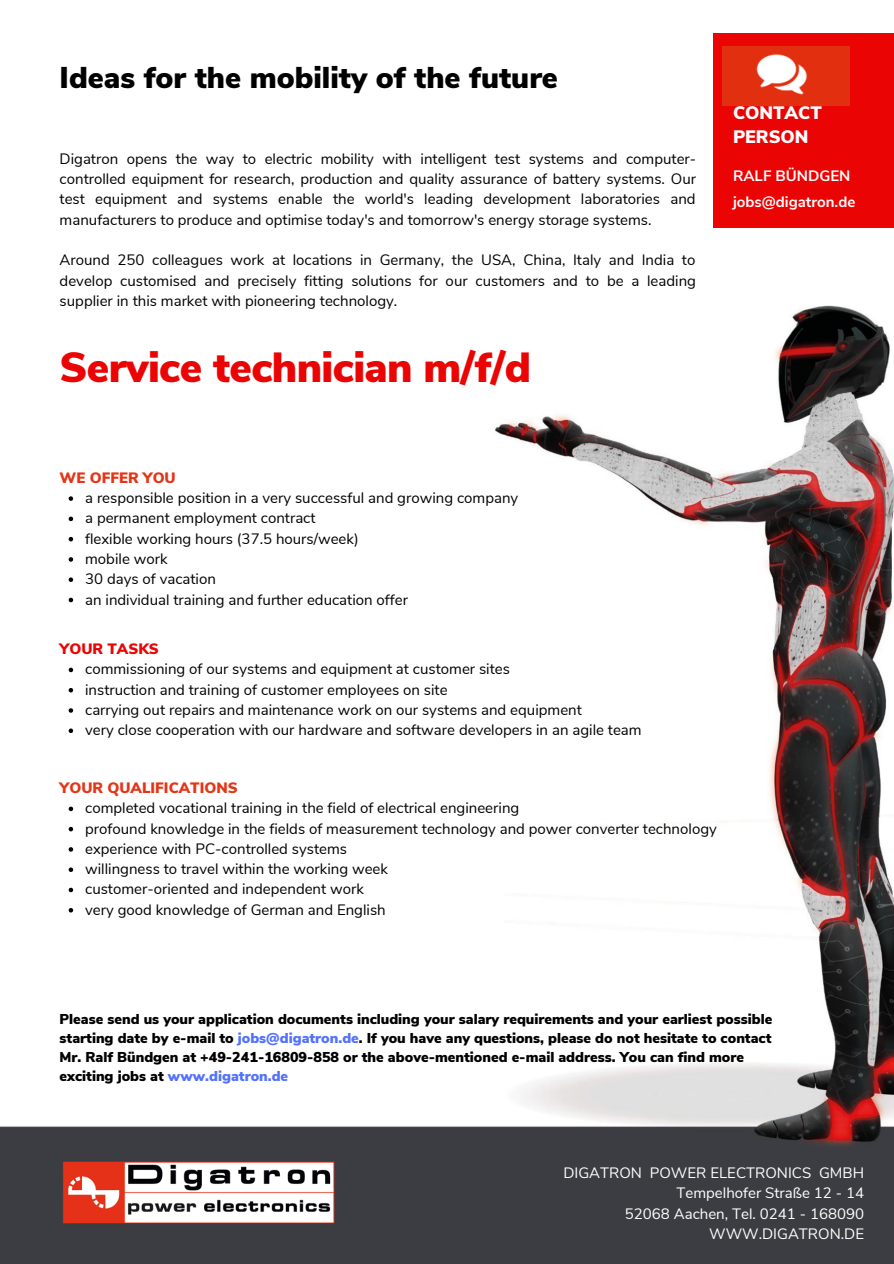
<style>
.page{position:relative;width:894px;height:1264px;background:#fff}
.page>*{position:absolute;margin:0;border:0;box-sizing:border-box;transform-origin:0 0}
.t1{font:900 42px "Nunito Sans";letter-spacing:-.015em;color:#eb0404}
.t2{font:900 30px "Nunito Sans";color:#000}
.t3{font:900 18px/23.2px "Nunito Sans";color:#fff}
.t4{font:15px/20.2px "Nunito Sans";color:#000}
.t5{font:15px/20.2px "Nunito Sans";color:#fff;text-align:right}
.t6{font:900 15px "Nunito Sans";color:#e53517}
.t7{font:700 15px/26.2px "Nunito Sans";color:#fff}
.t8{font:900 15px "Nunito Sans";color:#eb0404}
.t9{font:900 14.25px/19.2px "Nunito Sans";color:#000}
.s1{color:#5271ff}
</style>
<div class="page">
<img style="left:0;top:305px;width:893px;height:958px">
<div style="left:712px;top:33px;width:181px;height:195px;background:#eb0404"></div>
<img style="left:722px;top:47px;width:127px;height:58px">
<div style="left:498px;top:228px;width:101px;height:167px;background:#fff"></div>
<svg style="left:69px;top:667px;width:4px;height:5px"></svg>
<svg style="left:69px;top:688px;width:4px;height:4px"></svg>
<svg style="left:69px;top:708px;width:4px;height:4px"></svg>
<svg style="left:69px;top:728px;width:4px;height:5px"></svg>
<svg style="left:69px;top:496px;width:4px;height:5px"></svg>
<svg style="left:69px;top:516px;width:4px;height:5px"></svg>
<svg style="left:69px;top:537px;width:4px;height:4px"></svg>
<svg style="left:69px;top:557px;width:4px;height:4px"></svg>
<svg style="left:69px;top:577px;width:4px;height:5px"></svg>
<svg style="left:69px;top:597px;width:4px;height:5px"></svg>
<svg style="left:69px;top:806px;width:4px;height:5px"></svg>
<svg style="left:69px;top:826px;width:4px;height:5px"></svg>
<svg style="left:69px;top:847px;width:4px;height:4px"></svg>
<svg style="left:69px;top:867px;width:4px;height:5px"></svg>
<svg style="left:69px;top:887px;width:4px;height:5px"></svg>
<svg style="left:69px;top:908px;width:4px;height:4px"></svg>
<h2 class="t2" style="left:60px;top:58px;width:499px">Ideas for the mobility of the future</h2>
<p class="t4" style="left:60px;top:149px;width:638px;text-align:justify">Digatron opens the way to electric mobility with intelligent test systems and computer&shy;controlled equipment for research, production and quality assurance of battery systems. Our test equipment and systems enable the world's leading development laboratories and manufacturers to produce and optimise today's and tomorrow's energy storage systems.</p>
<p class="t4" style="left:60px;top:250px;width:637px;text-align:justify">Around 250 colleagues work at locations in Germany, the USA, China, Italy and India to develop customised and precisely fitting solutions for our customers and to be a leading supplier in this market with pioneering technology.</p>
<h1 class="t1" style="left:60px;top:340px;width:473px">Service technician m/f/d</h1>
<p class="t3" style="left:732px;top:102px;width:90px">CONTACT<br>PERSON</p>
<p class="t7" style="left:732px;top:163px;width:124px">RALF BÜNDGEN jobs@digatron.de</p>
<p class="t6" style="left:60px;top:467px;width:118px">WE OFFER YOU</p>
<p class="t4" style="left:85px;top:488px;width:434px">a responsible position in a very successful and growing company a permanent employment contract<br>flexible working hours (37.5 hours/week)<br>mobile work<br>30 days of vacation<br>an individual training and further education offer</p>
<p class="t8" style="left:60px;top:639px;width:101px">YOUR TASKS</p>
<p class="t4" style="left:85px;top:659px;width:558px">commissioning of our systems and equipment at customer sites<br>instruction and training of customer employees on site<br>carrying out repairs and maintenance work on our systems and equipment<br>very close cooperation with our hardware and software developers in an agile team</p>
<p class="t6" style="left:60px;top:778px;width:179px">YOUR QUALIFICATIONS</p>
<p class="t4" style="left:85px;top:798px;width:633px">completed vocational training in the field of electrical engineering<br>profound knowledge in the fields of measurement technology and power converter technology experience with PC-controlled systems<br>willingness to travel within the working week<br>customer-oriented and independent work<br>very good knowledge of German and English</p>
<p class="t9" style="left:60px;top:1009px;width:714px">Please send us your application documents including your salary requirements and your earliest possible starting date by e-mail to <span class="s1">jobs@digatron.de</span>. If you have any questions, please do not hesitate to contact Mr. Ralf Bündgen at +49-241-16809-858 or the above-mentioned e-mail address. You can find more exciting jobs at <span class="s1">www.digatron.de</span></p>
<p class="t5" style="left:563px;top:1162px;width:302px">DIGATRON POWER ELECTRONICS GMBH<br>Tempelhofer Straße 12 - 14<br>52068 Aachen, Tel. 0241 - 168090<br>WWW.DIGATRON.DE</p>
</div>
